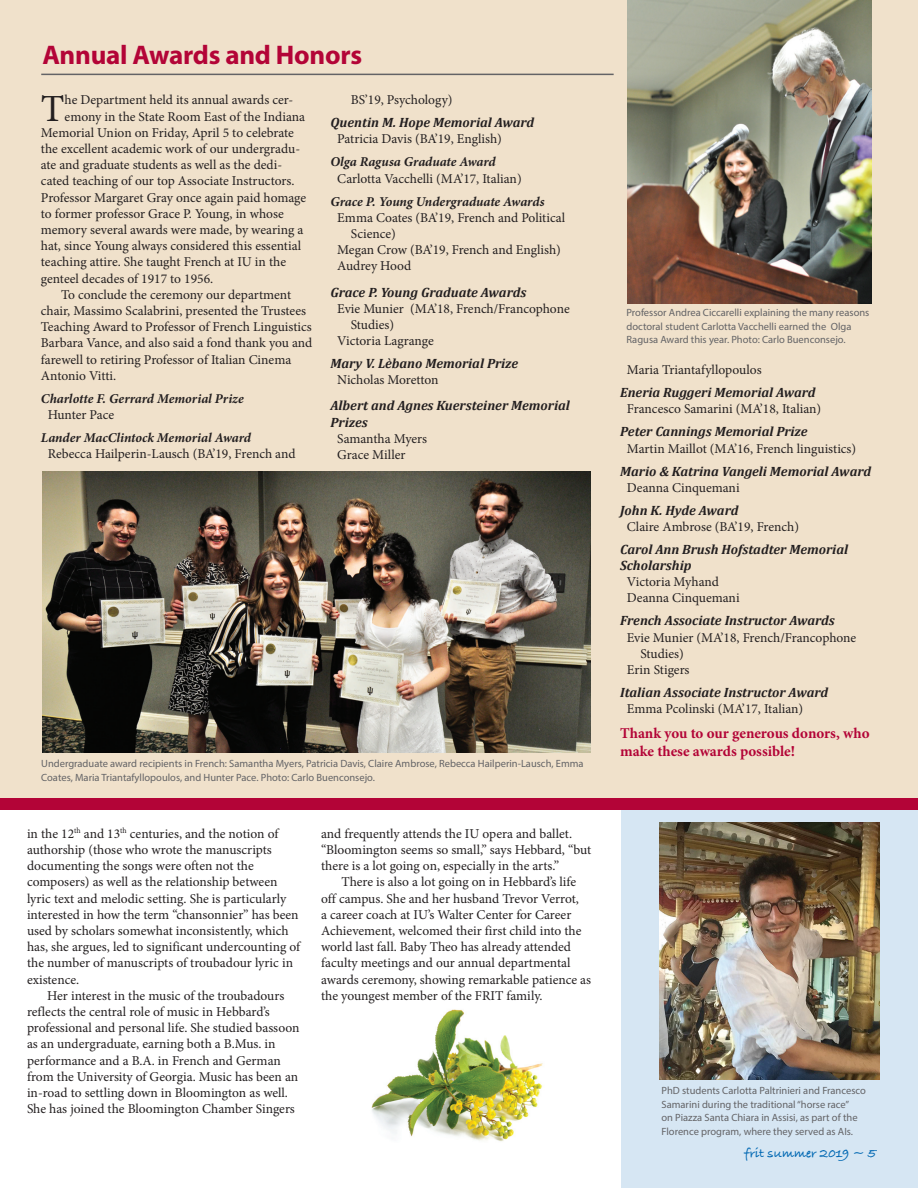
<style>
.page{position:relative;width:918px;height:1188px;background:#fff}
.page>*{position:absolute;margin:0;border:0;box-sizing:border-box;transform-origin:0 0}
._1st_indent_Minion{font:38.4px "Minion Pro";color:#231f20}
.head18_Myria_Pro{font:700 27px "Myriad Pro";letter-spacing:-.01em;color:#b30437}
._1st_indent_Minion-2{font:700 15px/18px "Minion Pro";color:#b30437}
.body_text_Minion{font:13.5px/16.2px "Minion Pro";color:#231f20}
._1st_indent_Minion-3{font:13.5px "Minion Pro";letter-spacing:-.005em;color:#231f20}
.Awards_Name_Minion{font:13.5px "Minion Pro";color:#231f20}
.Award_Headings_Minio{font:italic 700 13.5px/16.2px "Cambria";color:#231f20}
.Awards_First_Name{font:13.5px/16.2px "Minion Pro";letter-spacing:-.005em;color:#231f20}
.Award_Headings_Minio-2{font:italic 700 13.5px "Minion Pro";letter-spacing:-.005em;color:#231f20}
.t1{font:13.5px "Bradley Hand ITCTT Bold";color:#0168b3}
.t2{font:10.5px/13.5px "Myriad Pro";color:#636366}
</style>
<div class="page">
<img style="left:371px;top:1009px;width:172px;height:133px">
<div style="left:621px;top:810px;width:297px;height:378px;background:#d6e6f3"></div>
<div style="left:1px;top:0;width:917px;height:798px;background:#f0e1cb"></div>
<img style="left:627px;top:0;width:244px;height:303px">
<img style="left:660px;top:822px;width:219px;height:258px">
<div style="left:1px;top:798px;width:917px;height:12px;background:#b30437"></div>
<hr style="left:41px;top:74px;width:573px;height:1px;background:#636366">
<img style="left:43px;top:471px;width:548px;height:281px">
<p class="head18_Myria_Pro" style="left:42px;top:37px;width:321px">Annual Awards and Honors</p>
<p class="_1st_indent_Minion" style="left:41px;top:83px;width:25px">T</p>
<p class="_1st_indent_Minion-3" style="left:65px;top:91px;width:230px">he Department held its annual awards cer-</p>
<p class="_1st_indent_Minion-3" style="left:65px;top:107px;width:242px">emony in the State Room East of the Indiana</p>
<p class="_1st_indent_Minion-3" style="left:41px;top:123px;width:255px">Memorial Union on Friday, April 5 to celebrate</p>
<p class="_1st_indent_Minion-3" style="left:41px;top:140px;width:261px">the excellent academic work of our undergradu-</p>
<p class="_1st_indent_Minion-3" style="left:41px;top:156px;width:243px">ate and graduate students as well as the dedi-</p>
<p class="_1st_indent_Minion-3" style="left:41px;top:172px;width:255px">cated teaching of our top Associate Instructors.</p>
<p class="_1st_indent_Minion-3" style="left:41px;top:188px;width:267px">Professor Margaret Gray once again paid homage</p>
<p class="_1st_indent_Minion-3" style="left:41px;top:204px;width:245px">to former professor Grace P. Young, in whose</p>
<p class="_1st_indent_Minion-3" style="left:41px;top:221px;width:264px">memory several awards were made, by wearing a</p>
<p class="_1st_indent_Minion-3" style="left:41px;top:237px;width:262px">hat, since Young always considered this essential</p>
<p class="_1st_indent_Minion-3" style="left:41px;top:253px;width:247px">teaching attire. She taught French at IU in the</p>
<p class="_1st_indent_Minion-3" style="left:41px;top:269px;width:174px">genteel decades of 1917 to 1956.</p>
<p class="body_text_Minion" style="left:41px;top:286px;width:273px;text-indent:20px">To conclude the ceremony our department chair, Massimo Scalabrini, presented the Trustees Teaching Award to Professor of French Linguistics Barbara Vance, and also said a fond thank you and farewell to retiring Professor of Italian Cinema Antonio Vitti.</p>
<p class="Award_Headings_Minio-2" style="left:41px;top:389px;width:204px">Charlotte F. Gerrard Memorial Prize</p>
<p class="Awards_Name_Minion" style="left:48px;top:406px;width:68px">Hunter Pace</p>
<p class="Award_Headings_Minio-2" style="left:41px;top:428px;width:212px">Lander MacClintock Memorial Award</p>
<p class="Awards_Name_Minion" style="left:48px;top:445px;width:249px">Rebecca Hailperin-Lausch (BA’19, French and</p>
<p class="Awards_Name_Minion" style="left:351px;top:91px;width:103px">BS’19, Psychology)</p>
<p class="Award_Headings_Minio" style="left:331px;top:114px;width:205px">Quentin M. Hope Memorial Award</p>
<p class="Awards_Name_Minion" style="left:337px;top:130px;width:166px">Patricia Davis (BA’19, English)</p>
<p class="Award_Headings_Minio-2" style="left:331px;top:152px;width:167px">Olga Ragusa Graduate Award</p>
<p class="Awards_Name_Minion" style="left:337px;top:169px;width:186px">Carlotta Vacchelli (MA’17, Italian)</p>
<p class="Award_Headings_Minio-2" style="left:331px;top:192px;width:216px">Grace P. Young Undergraduate Awards</p>
<p class="Awards_First_Name" style="left:351px;top:209px;width:216px;text-indent:-14px">Emma Coates (BA’19, French and Political<br>Science)</p>
<p class="Awards_First_Name" style="left:337px;top:242px;width:225px">Megan Crow (BA’19, French and English)</p>
<p class="Awards_Name_Minion" style="left:337px;top:257px;width:76px">Audrey Hood</p>
<p class="Award_Headings_Minio" style="left:331px;top:283px;width:197px">Grace P. Young Graduate Awards</p>
<p class="Awards_First_Name" style="left:351px;top:300px;width:220px;text-indent:-14px">Evie Munier (MA’18, French/Francophone<br>Studies)</p>
<p class="Awards_Name_Minion" style="left:337px;top:332px;width:98px">Victoria Lagrange</p>
<p class="Award_Headings_Minio" style="left:331px;top:355px;width:189px">Mary V. Lèbano Memorial Prize</p>
<p class="Awards_Name_Minion" style="left:337px;top:371px;width:103px">Nicholas Moretton</p>
<p class="Award_Headings_Minio" style="left:331px;top:397px;width:241px">Albert and Agnes Kuersteiner Memorial<br>Prizes</p>
<p class="Awards_First_Name" style="left:337px;top:431px;width:91px">Samantha Myers</p>
<p class="Awards_First_Name" style="left:337px;top:447px;width:70px">Grace Miller</p>
<p class="t2" style="left:41px;top:757px;width:544px">Undergraduate award recipients in French: Samantha Myers, Patricia Davis, Claire Ambrose, Rebecca Hailperin-Lausch, Emma<br>Coates, Maria Triantafyllopoulos, and Hunter Pace. Photo: Carlo Buenconsejo.</p>
<p class="body_text_Minion" style="left:27px;top:825px;width:275px">in the 12<sup>th</sup> and 13<sup>th</sup> centuries, and the notion of authorship (those who wrote the manuscripts documenting the songs were often not the composers) as well as the relationship between lyric text and melodic setting. She is particularly interested in how the term “chansonnier” has been used by scholars somewhat inconsistently, which has, she argues, led to significant undercounting of the number of manuscripts of troubadour lyric in existence.</p>
<p class="body_text_Minion" style="left:27px;top:987px;width:274px;text-indent:20px">Her interest in the music of the troubadours reflects the central role of music in Hebbard’s professional and personal life. She studied bassoon as an undergraduate, earning both a B.Mus. in performance and a B.A. in French and German from the University of Georgia. Music has been an in-road to settling down in Bloomington as well.<br>She has joined the Bloomington Chamber Singers</p>
<p class="body_text_Minion" style="left:321px;top:825px;width:272px">and frequently attends the IU opera and ballet. “Bloomington seems so small,” says Hebbard, “but there is a lot going on, especially in the arts.”</p>
<p class="body_text_Minion" style="left:321px;top:874px;width:272px;text-indent:20px">There is also a lot going on in Hebbard’s life off campus. She and her husband Trevor Verrot,<br>a career coach at IU’s Walter Center for Career Achievement, welcomed their first child into the world last fall. Baby Theo has already attended faculty meetings and our annual departmental awards ceremony, showing remarkable patience as the youngest member of the FRIT family.</p>
<p class="t2" style="left:627px;top:306px;width:244px">Professor Andrea Ciccarelli explaining the many reasons doctoral student Carlotta Vacchelli earned the Olga<br>Ragusa Award this year. Photo: Carlo Buenconsejo.</p>
<p class="Awards_Name_Minion" style="left:627px;top:361px;width:136px">Maria Triantafyllopoulos</p>
<p class="Award_Headings_Minio" style="left:620px;top:384px;width:197px">Eneria Ruggeri Memorial Award</p>
<p class="Awards_Name_Minion" style="left:627px;top:400px;width:196px">Francesco Samarini (MA’18, Italian)</p>
<p class="Award_Headings_Minio" style="left:620px;top:423px;width:189px">Peter Cannings Memorial Prize</p>
<p class="Awards_Name_Minion" style="left:627px;top:439px;width:231px">Martin Maillot (MA’16, French linguistics)</p>
<p class="Award_Headings_Minio" style="left:620px;top:462px;width:252px">Mario &amp; Katrina Vangeli Memorial Award</p>
<p class="Awards_Name_Minion" style="left:627px;top:478px;width:114px">Deanna Cinquemani</p>
<p class="Award_Headings_Minio" style="left:620px;top:502px;width:120px">John K. Hyde Award</p>
<p class="Awards_Name_Minion" style="left:627px;top:518px;width:174px">Claire Ambrose (BA’19, French)</p>
<p class="Award_Headings_Minio" style="left:620px;top:541px;width:229px">Carol Ann Brush Hofstadter Memorial<br>Scholarship</p>
<p class="Awards_First_Name" style="left:627px;top:574px;width:94px">Victoria Myhand</p>
<p class="Awards_Name_Minion" style="left:627px;top:589px;width:114px">Deanna Cinquemani</p>
<p class="Award_Headings_Minio" style="left:620px;top:612px;width:216px">French Associate Instructor Awards</p>
<p class="Awards_First_Name" style="left:640px;top:629px;width:217px;text-indent:-14px">Evie Munier (MA’18, French/Francophone<br>Studies)</p>
<p class="Awards_Name_Minion" style="left:627px;top:661px;width:64px">Erin Stigers</p>
<p class="Award_Headings_Minio" style="left:620px;top:684px;width:209px">Italian Associate Instructor Award</p>
<p class="Awards_Name_Minion" style="left:627px;top:700px;width:178px">Emma Pcolinski (MA’17, Italian)</p>
<p class="_1st_indent_Minion-2" style="left:620px;top:724px;width:251px">Thank you to our generous donors, who make these awards possible!</p>
<p class="t2" style="left:662px;top:1084px;width:206px">PhD students Carlotta Paltrinieri and Francesco Samarini during the traditional “horse race”<br>on Piazza Santa Chiara in Assisi, as part of the Florence program, where they served as AIs.</p>
<p class="t1" style="left:744px;top:1145px;width:133px">frit summer 2019 ~ 5</p>
</div>
